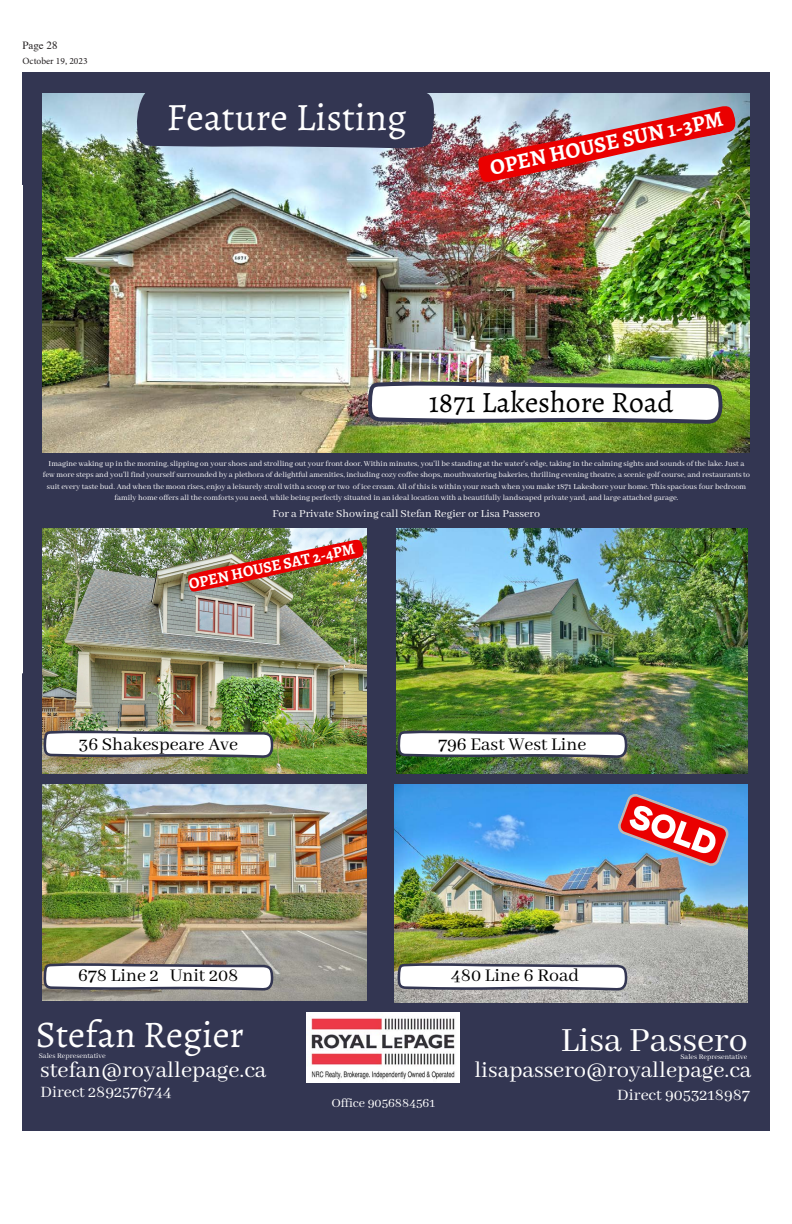
<style>
.page{position:relative;width:792px;height:1224px;background:#fff}
.page>*{position:absolute;margin:0;border:0;box-sizing:border-box;transform-origin:0 0}
.t1{font:38.9px "Alegreya";color:#fff}
.t2{font:37.7px "Alegreya";color:#fff}
.t3{font:37.7px "Abhaya Libre";color:#fff}
.t4{font:29.6px "Alegreya";color:#000}
.t5{font:24.5px "Abhaya Libre";color:#fff}
.t6{font:700 22px "Alegreya";color:#fff}
.t7{font:19.8px "Abhaya Libre";color:#000}
.t8{font:17.6px "Abhaya Libre";color:#fff}
.t9{font:700 15.7px "Alegreya";color:#fff}
.t10{font:13.8px "Abhaya Libre";color:#fff}
.t11{font:11.9px "Abhaya Libre";color:#fff}
.Folio_Line{font:11px "Times";color:#231f20}
.Folio_Line-2{font:9.5px "Minion Pro";color:#231f20}
.t12{font:8.4px/11.6px "Abhaya Libre";color:#fff;text-align:center}
.t13{font:7.9px "Abhaya Libre";color:#fff}
</style>
<div class="page">
<div style="left:23px;top:72px;width:747px;height:1059px;background:#333652"></div>
<img style="left:43px;top:93px;width:707px;height:360px">
<svg style="left:42px;top:673px;width:706px;height:410px"></svg>
<img style="left:43px;top:528px;width:324px;height:245px">
<img style="left:397px;top:528px;width:350px;height:245px">
<img style="left:43px;top:785px;width:324px;height:216px">
<img style="left:394px;top:785px;width:354px;height:217px">
<svg style="left:368px;top:381px;width:355px;height:43px"></svg>
<img style="left:43px;top:730px;width:231px;height:28px">
<svg style="left:43px;top:963px;width:231px;height:28px;background:#cdccd0"></svg>
<svg style="left:397px;top:963px;width:230px;height:28px;background:#cfd0d5"></svg>
<svg style="left:397px;top:730px;width:230px;height:28px"></svg>
<img style="left:307px;top:1012px;width:153px;height:70px">
<svg style="left:617px;top:793px;width:113px;height:74px;background:#a27f9e"></svg>
<svg style="left:136px;top:93px;width:299px;height:56px"></svg>
<img style="left:478px;top:106px;width:258px;height:77px">
<img style="left:188px;top:539px;width:176px;height:53px">
<p class="Folio_Line" style="left:22px;top:35px;width:37px">Page 28</p>
<p class="Folio_Line-2" style="left:22px;top:54px;width:67px">October 19, 2023</p>
<p class="t1" style="left:167px;top:92px;width:242px">Feature Listing</p>
<p class="t6" style="left:487px;top:153px;width:239px;rotate:-12deg">OPEN HOUSE SUN 1-3PM</p>
<p class="t4" style="left:429px;top:384px;width:246px">1871 Lakeshore Road</p>
<p class="t12" style="left:43px;top:458px;width:709px">Imagine waking up in the morning, slipping on your shoes and strolling out your front door. Within minutes, you'll be standing at the water's edge, taking in the calming sights and sounds of the lake. Just a few more steps and you'll find yourself surrounded by a plethora of delightful amenities, including cozy coffee shops, mouthwatering bakeries, thrilling evening theatre, a scenic golf course, and restaurants to suit every taste bud. And when the moon rises, enjoy a leisurely stroll with a scoop or two of ice cream. All of this is within your reach when you make 1871 Lakeshore your home. This spacious four bedroom family home offers all the comforts you need, while being perfectly situated in an ideal location with a beautifully landscaped private yard, and large attached garage.</p>
<p class="t11" style="left:272px;top:507px;width:269px">For a Private Showing call Stefan Regier or Lisa Passero</p>
<p class="t9" style="left:187px;top:573px;width:171px;rotate:-12deg">OPEN HOUSE SAT 2-4PM</p>
<p class="t7" style="left:79px;top:734px;width:161px">36 Shakespeare Ave</p>
<p class="t7" style="left:438px;top:734px;width:149px">796 East West Line</p>
<p class="t7" style="left:78px;top:964px;width:162px">678 Line 2 Unit 208</p>
<p class="t2" style="left:36px;top:1011px;width:210px">Stefan Regier</p>
<p class="t13" style="left:39px;top:1051px;width:68px">Sales Representative</p>
<p class="t5" style="left:40px;top:1056px;width:228px">stefan@royallepage.ca</p>
<p class="t7" style="left:451px;top:964px;width:129px">480 Line 6 Road</p>
<p class="t3" style="left:561px;top:1019px;width:188px">Lisa Passero</p>
<p class="t13" style="left:680px;top:1052px;width:68px">Sales Representative</p>
<p class="t5" style="left:474px;top:1057px;width:278px">lisapassero@royallepage.ca</p>
<p class="t8" style="left:40px;top:1082px;width:133px">Direct 2892576744</p>
<p class="t8" style="left:617px;top:1085px;width:134px">Direct 9053218987</p>
<p class="t10" style="left:331px;top:1095px;width:105px">Office 9056884561</p>
</div>
